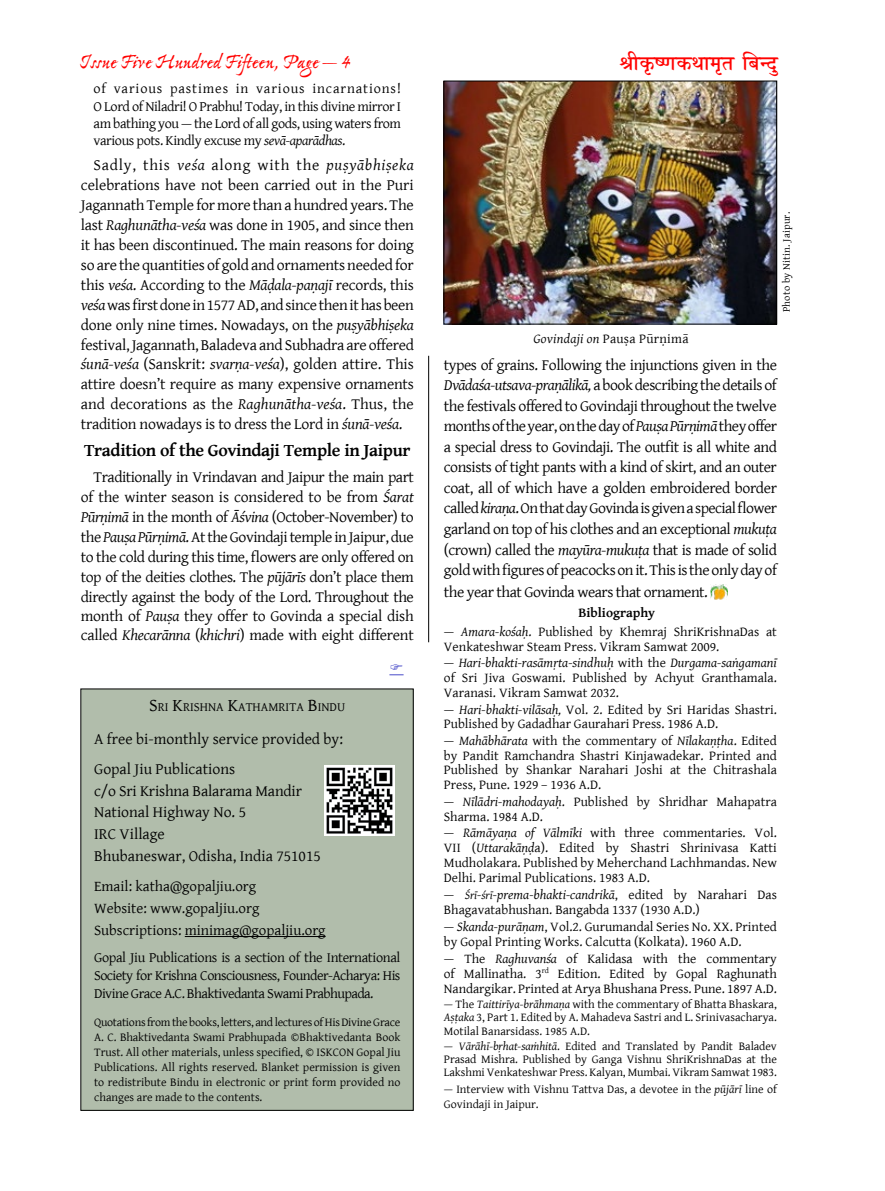
<style>
.page{position:relative;width:885px;height:1191px;background:#fff}
.page>*{position:absolute;margin:0;border:0;box-sizing:border-box;transform-origin:0 0}
.t1{font:700 21px "Ex Ponto Pro";letter-spacing:-.01em;color:#ff0200}
.t2{font:700 18px "Gentium Basic";letter-spacing:-.02em;color:#000}
.t3{font:700 18px "Shobhika";color:#ff0200}
.t4{font:15.75px/20px "Gentium Basic";letter-spacing:-.015em;color:#000}
.t5{font:15px/21.8px "Gentium Basic";color:#000}
.t6{font:14.25px/17.1px "Gentium Basic";letter-spacing:-.035em;color:#000;text-align:justify}
.t7{font:13.5px/14.7px "Gentium Basic";color:#000}
.t8{font:13.5px "Gentium Basic";letter-spacing:.02em;color:#000}
.t9{font:700 13.5px "Gentium Basic";color:#000}
.t10{font:12.6px "Gentium Basic";color:#000}
.t11{font:12px/15px "Gentium Basic";color:#000;text-align:justify}
.t12{font:10.5px "Gentium Basic";letter-spacing:.02em;color:#000}
.s1{font-style:italic}
.s2{font-size:18px}
.s3{font-style:italic;font-size:12px}
</style>
<div class="page">
<div style="left:81px;top:689px;width:332px;height:421px;background:#b1bdab"></div>
<hr style="left:185px;top:936px;width:140px;height:1px;background:#000">
<img style="left:325px;top:765px;width:69px;height:70px">
<hr style="left:428px;top:356px;width:1px;height:286px;background:#000">
<img style="left:710px;top:585px;width:17px;height:14px">
<img style="left:445px;top:83px;width:329px;height:239px">
<div style="left:443px;top:81px;width:333px;height:243px;border:1px solid #000"></div>
<svg style="left:389px;top:674px;width:14px;height:1px"></svg>
<h1 class="t1" style="left:79px;top:48px;width:273px">Issue Five Hundred Fifteen, Page — 4</h1>
<p class="t3" style="left:620px;top:53px;width:168px">श्रीकृष्णकथामृत बिन्दु</p>
<p class="t6" style="left:94px;top:80px;width:309px">of various pastimes in various incarnations!<br>O Lord of Niladri! O Prabhu! Today, in this divine mirror I am bathing you — the Lord of all gods, using waters from various pots. Kindly excuse my <span class="s1">sevā-aparādhas</span>.</p>
<p class="t4" style="left:81px;top:154px;width:335px;text-align:justify;text-indent:13px">Sadly, this <span class="s1">veśa</span> along with the <span class="s1">puṣyābhiṣeka </span>celebrations have not been carried out in the Puri Jagannath Temple for more than a hundred years. The last <span class="s1">Raghunātha-veśa</span> was done in 1905, and since then it has been discontinued. The main reasons for doing so are the quantities of gold and ornaments needed for this <span class="s1">veśa</span>. According to the <span class="s1">Māḍala-paṇajī</span> records, this <span class="s1">veśa</span> was first done in 1577 AD, and since then it has been done only nine times. Nowadays, on the <span class="s1">puṣyābhiṣeka </span>festival, Jagannath, Baladeva and Subhadra are offered <span class="s1">śunā-veśa</span> (Sanskrit: <span class="s1">svarṇa-veśa</span>), golden attire. This attire doesn’t require as many expensive ornaments and decorations as the <span class="s1">Raghunātha-veśa</span>. Thus, the tradition nowadays is to dress the Lord in <span class="s1">śunā-veśa</span>.</p>
<p class="t2" style="left:84px;top:436px;width:327px">Tradition of the Govindaji Temple in Jaipur</p>
<p class="t4" style="left:81px;top:466px;width:334px;text-align:justify;text-indent:13px">Traditionally in Vrindavan and Jaipur the main part of the winter season is considered to be from <span class="s1">Śarat Pūrṇimā</span> in the month of <span class="s1">Āśvina</span> (October-November) to the <span class="s1">Pauṣa Pūrṇimā</span>. At the Govindaji temple in Jaipur, due to the cold during this time, flowers are only offered on top of the deities clothes. The <span class="s1">pūjārīs</span> don’t place them directly against the body of the Lord. Throughout the</p>
<p class="t4" style="left:81px;top:606px;width:334px;line-height:18.8px">month of <span class="s1">Pauṣa</span> they offer to Govinda a special dish called <span class="s1">Khecarānna</span> (<span class="s1">khichri</span>) made with eight different</p>
<p class="t10" style="left:149px;top:698px;width:197px"><span class="s2">S</span>RI <span class="s2">K</span>RISHNA <span class="s2">K</span>ATHAMRITA <span class="s2">B</span>INDU</p>
<p class="t4" style="left:94px;top:723px;width:250px;line-height:30.3px">A free bi-monthly service provided by:<br>Gopal Jiu Publications</p>
<p class="t4" style="left:94px;top:779px;width:228px;line-height:21.8px">c/o Sri Krishna Balarama Mandir<br>National Highway No. 5<br>IRC Village<br>Bhubaneswar, Odisha, India 751015</p>
<p class="t5" style="left:94px;top:875px;width:233px">Email: katha@gopaljiu.org<br>Website: www.gopaljiu.org<br>Subscriptions: minimag@gopaljiu.org</p>
<p class="t6" style="left:94px;top:947px;width:308px;line-height:18.3px">Gopal Jiu Publications is a section of the International Society for Krishna Consciousness, Founder-Acharya: His Divine Grace A.C. Bhaktivedanta Swami Prabhupada.</p>
<p class="t11" style="left:94px;top:1014px;width:308px">Quotations from the books, letters, and lectures of His Divine Grace A. C. Bhaktivedanta Swami Prabhupada ©Bhaktivedanta Book Trust. All other materials, unless specified, © ISKCON Gopal Jiu Publications. All rights reserved. Blanket permission is given to redistribute Bindu in electronic or print form provided no changes are made to the contents.</p>
<p class="t8" style="left:533px;top:329px;width:156px"><span class="s1">Govindaji on</span> Pauṣa Pūrṇimā</p>
<p class="t12" style="left:778px;top:312px;width:102px;rotate:-90deg">Photo by Nitin. Jaipur.</p>
<p class="t4" style="left:444px;top:354px;width:334px;line-height:20.7px;text-align:justify">types of grains. Following the injunctions given in the <span class="s1">Dvādaśa-utsava-praṇālikā,</span> a book describing the details of the festivals offered to Govindaji throughout the twelve months of the year, on the day of <span class="s1">Pauṣa Pūrṇimā</span> they offer a special dress to Govindaji. The outfit is all white and consists of tight pants with a kind of skirt, and an outer coat, all of which have a golden embroidered border called <span class="s1">kiraṇa</span>. On that day Govinda is given a special flower garland on top of his clothes and an exceptional <span class="s1">mukuṭa </span>(crown) called the <span class="s1">mayūra-mukuṭa</span> that is made of solid gold with figures of peacocks on it. This is the only day of the year that Govinda wears that ornament.</p>
<p class="t9" style="left:578px;top:602px;width:78px">Bibliography</p>
<p class="t7" style="left:444px;top:623px;width:334px">— <span class="s1">Amara-kośaḥ</span>. Published by Khemraj ShriKrishnaDas at<br>Venkateshwar Steam Press. Vikram Samwat 2009.</p>
<p class="t7" style="left:444px;top:655px;width:334px;text-align:justify">— <span class="s1">Hari-bhakti-rasāmṛta-sindhuḥ</span> with the <span class="s1">Durgama-saṅgamanī </span>of Sri Jiva Goswami. Published by Achyut Granthamala.<br>Varanasi. Vikram Samwat 2032.</p>
<p class="t7" style="left:444px;top:701px;width:334px">— <span class="s1">Hari-bhakti-vilāsaḥ,</span> Vol. 2. Edited by Sri Haridas Shastri.<br>Published by Gadadhar Gaurahari Press. 1986 A.D.</p>
<p class="t7" style="left:444px;top:733px;width:334px;text-align:justify">— <span class="s1">Mahābhārata</span> with the commentary of <span class="s1">Nīlakaṇṭha</span>. Edited by Pandit Ramchandra Shastri Kinjawadekar. Printed and Published by Shankar Narahari Joshi at the Chitrashala Press, Pune. 1929 – 1936 A.D.</p>
<p class="t7" style="left:444px;top:794px;width:334px">— <span class="s1">Nīlādri-mahodayaḥ</span>. Published by Shridhar Mahapatra<br>Sharma. 1984 A.D.</p>
<p class="t7" style="left:444px;top:825px;width:334px;text-align:justify">— <span class="s1">Rāmāyaṇa of Vālmīki</span> with three commentaries. Vol.<br>VII (<span class="s1">Uttarakāṇḍ</span>a). Edited by Shastri Shrinivasa Katti Mudholakara. Published by Meherchand Lachhmandas. New Delhi. Parimal Publications. 1983 A.D.</p>
<p class="t7" style="left:444px;top:886px;width:334px">— <span class="s3">Śrī</span><span class="s1">-</span><span class="s3">śrī</span><span class="s1">-prema-bhakti-candrikā</span>, edited by Narahari Das<br>Bhagavatabhushan. Bangabda 1337 (1930 A.D.)</p>
<p class="t7" style="left:444px;top:918px;width:334px">— <span class="s1">Skanda-purāṇam</span>, Vol.2. Gurumandal Series No. XX. Printed by Gopal Printing Works. Calcutta (Kolkata). 1960 A.D.</p>
<p class="t7" style="left:444px;top:950px;width:334px;text-align:justify">— The <span class="s1">Raghuvanśa</span> of Kalidasa with the commentary of Mallinatha. 3<sup>rd</sup> Edition. Edited by Gopal Raghunath Nandargikar. Printed at Arya Bhushana Press. Pune. 1897 A.D.</p>
<p class="t11" style="left:444px;top:997px;width:334px;line-height:13.2px">— The <span class="s1">Taittirīya-brāhmaṇa</span> with the commentary of Bhatta Bhaskara, <span class="s1">Aṣṭaka</span> 3, Part 1. Edited by A. Mahadeva Sastri and L. Srinivasacharya.<br>Motilal Banarsidass. 1985 A.D.</p>
<p class="t11" style="left:444px;top:1039px;width:334px;line-height:13.2px">— <span class="s1">Vārāhī-bṛhat-saṁhitā</span>. Edited and Translated by Pandit Baladev Prasad Mishra. Published by Ganga Vishnu ShriKrishnaDas at the Lakshmi Venkateshwar Press. Kalyan, Mumbai. Vikram Samwat 1983.</p>
<p class="t11" style="left:444px;top:1081px;width:334px">— Interview with Vishnu Tattva Das, a devotee in the <span class="s1">pūjārī</span> line of<br>Govindaji in Jaipur.</p>
</div>
